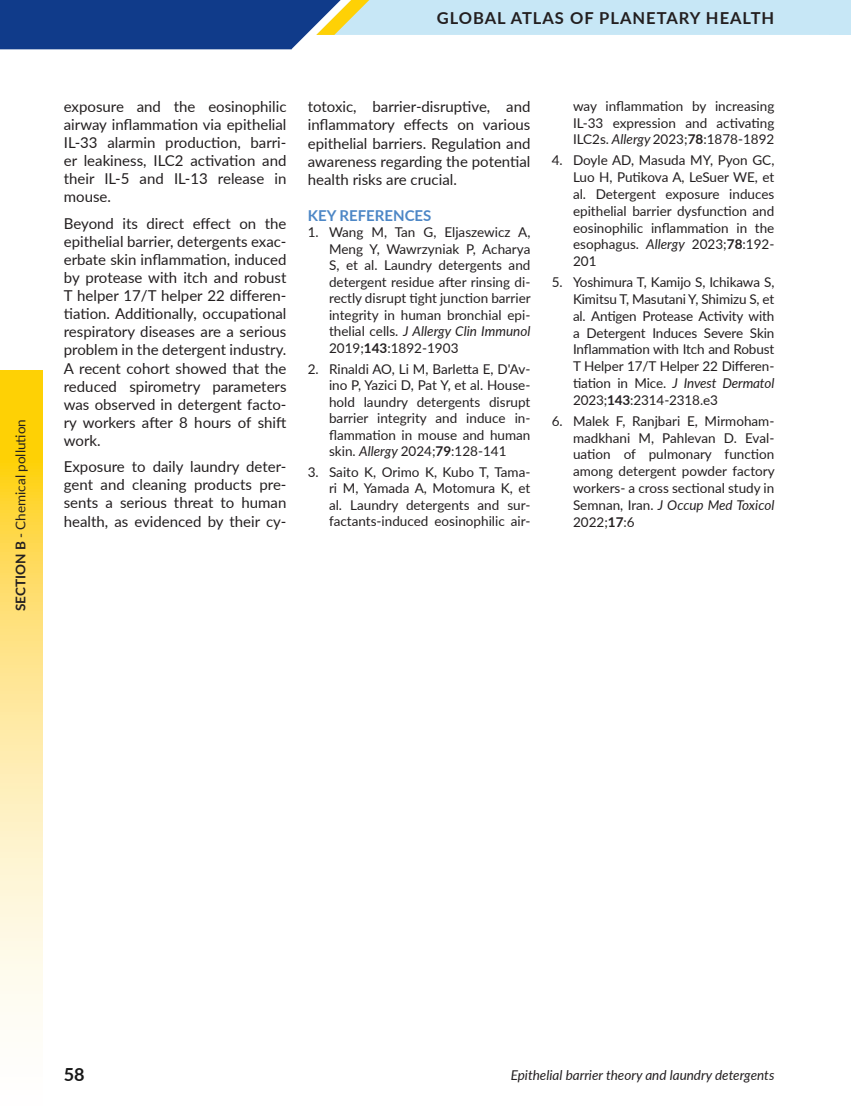
<style>
.page{position:relative;width:851px;height:1106px;background:#fff}
.page>*{position:absolute;margin:0;border:0;box-sizing:border-box;transform-origin:0 0}
.t1{font:700 18px "Lato";color:#171717}
.t2{font:700 16.5px "Lato";letter-spacing:.06em;color:#231f20}
.t3{font:15px/18px "Lato";color:#231f20;text-align:justify}
.t4{font:700 15px "Lato";color:#4d87c6}
.t5{font:13.5px/16.8px "Lato";color:#231f20;text-align:justify}
.t6{font:italic 13.5px "Lato";color:#231f20}
.s1{font-weight:700}
.s2{font-style:italic}
</style>
<div class="page">
<svg style="left:0;top:0;width:850px;height:49px"></svg>
<svg style="left:0;top:370px;width:43px;height:645px;background:#fee688"></svg>
<p class="t5" style="left:12px;top:611px;width:193px;rotate:-90deg"><span class="s1">SECTION B</span> - Chemical pollution</p>
<p class="t2" style="left:436px;top:6px;width:339px">GLOBAL ATLAS OF PLANETARY HEALTH</p>
<p class="t3" style="left:64px;top:97px;width:224px">exposure and the eosinophilic airway inflammation via epithelial IL-33 alarmin production, barri&shy;er leakiness, ILC2 activation and their IL-5 and IL-13 release in mouse.</p>
<p class="t3" style="left:64px;top:214px;width:224px">Beyond its direct effect on the epithelial barrier, detergents exac&shy;erbate skin inflammation, induced by protease with itch and robust T helper 17/T helper 22 differen&shy;tiation. Additionally, occupational respiratory diseases are a serious problem in the detergent industry.<br>A recent cohort showed that the reduced spirometry parameters was observed in detergent facto&shy;ry workers after 8 hours of shift work.</p>
<p class="t3" style="left:64px;top:457px;width:224px">Exposure to daily laundry deter&shy;gent and cleaning products pre&shy;sents a serious threat to human health, as evidenced by their cy-</p>
<p class="t3" style="left:308px;top:97px;width:224px">totoxic, barrier-disruptive, and inflammatory effects on various epithelial barriers. Regulation and awareness regarding the potential health risks are crucial.</p>
<p class="t4" style="left:308px;top:204px;width:125px">KEY REFERENCES</p>
<p class="t5" style="left:329px;top:223px;width:203px;text-indent:-21px">1. Wang M, Tan G, Eljaszewicz A, Meng Y, Wawrzyniak P, Acharya S, et al. Laundry detergents and detergent residue after rinsing di&shy;rectly disrupt tight junction barrier integrity in human bronchial epi&shy;thelial cells. <span class="s2">J Allergy Clin Immunol </span>2019;<span class="s1">143</span>:1892-1903</p>
<p class="t5" style="left:329px;top:360px;width:203px;text-indent:-21px">2. Rinaldi AO, Li M, Barletta E, D'Av&shy;ino P, Yazici D, Pat Y, et al. House&shy;hold laundry detergents disrupt barrier integrity and induce in&shy;flammation in mouse and human skin. <span class="s2">Allergy</span> 2024;<span class="s1">79</span>:128-141</p>
<p class="t5" style="left:329px;top:463px;width:203px;text-indent:-21px">3. Saito K, Orimo K, Kubo T, Tama&shy;ri M, Yamada A, Motomura K, et al. Laundry detergents and sur&shy;factants-induced eosinophilic air-</p>
<p class="t5" style="left:573px;top:97px;width:203px">way inflammation by increasing IL-33 expression and activating ILC2s. <span class="s2">Allergy</span> 2023;<span class="s1">78</span>:1878-1892</p>
<p class="t5" style="left:573px;top:151px;width:203px;text-indent:-21px">4. Doyle AD, Masuda MY, Pyon GC, Luo H, Putikova A, LeSuer WE, et al. Detergent exposure induces epithelial barrier dysfunction and eosinophilic inflammation in the esophagus. <span class="s2">Allergy</span> 2023;<span class="s1">78</span>:192- 201</p>
<p class="t5" style="left:573px;top:273px;width:203px;text-indent:-21px">5. Yoshimura T, Kamijo S, Ichikawa S, Kimitsu T, Masutani Y, Shimizu S, et al. Antigen Protease Activity with a Detergent Induces Severe Skin Inflammation with Itch and Robust T Helper 17/T Helper 22 Differen&shy;tiation in Mice. <span class="s2">J Invest Dermatol </span>2023;<span class="s1">143</span>:2314-2318.e3</p>
<p class="t5" style="left:573px;top:412px;width:203px;text-indent:-21px">6. Malek F, Ranjbari E, Mirmoham&shy;madkhani M, Pahlevan D. Eval&shy;uation of pulmonary function among detergent powder factory workers- a cross sectional study in Semnan, Iran. <span class="s2">J Occup Med Toxicol </span>2022;<span class="s1">17</span>:6</p>
<h1 class="t1" style="left:64px;top:1061px;width:22px">58</h1>
<p class="t6" style="left:510px;top:1065px;width:265px">Epithelial barrier theory and laundry detergents</p>
</div>
